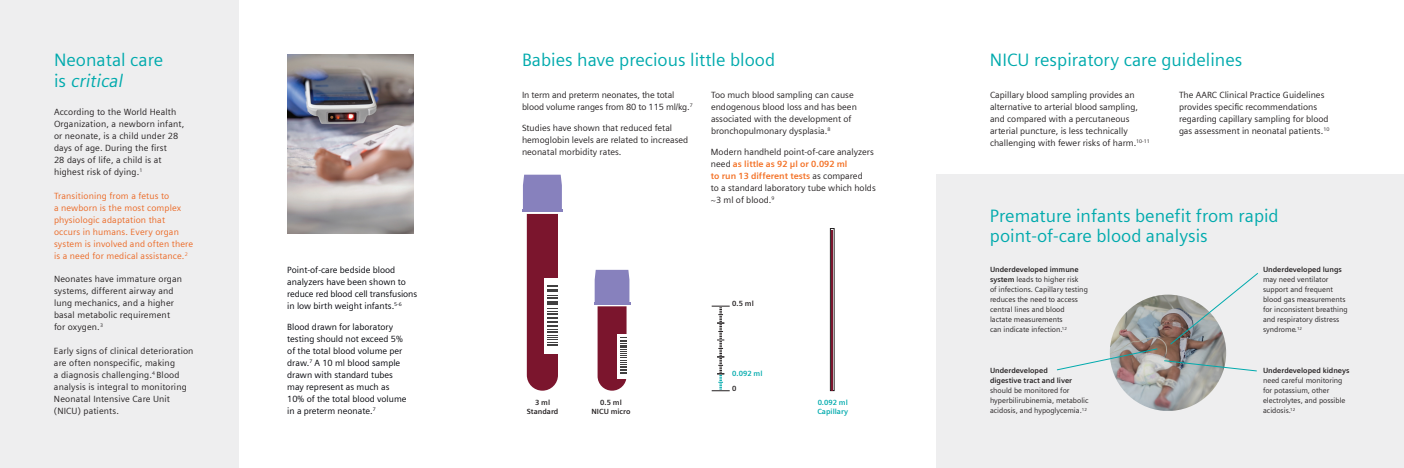
<style>
.page{position:relative;width:1404px;height:468px;background:#fff}
.page>*{position:absolute;margin:0;border:0;box-sizing:border-box;transform-origin:0 0}
.t1{font:18px/21px "Siemens Sans";color:#00aaad}
.t2{font:9px/12px "Siemens Sans";color:#231f20}
.t3{font:9px/12px "Siemens Sans";color:#000208}
.t4{font:9px/12px "Siemens Sans";letter-spacing:.015em;color:#ec6823}
.t5{font:7.5px/10px "Siemens Sans";color:#231f20}
.t6{font:700 7.5px/9.2px "Siemens Sans";color:#231f20;text-align:center}
.t7{font:700 7.5px/9.2px "Siemens Sans";color:#00aaad}
.s1{font-style:italic}
.s2{font-weight:700;color:#f36e21}
.s3{font-weight:700}
</style>
<div class="page">
<div style="left:936px;top:175px;width:468px;height:293px;background:#eeeeef"></div>
<div style="left:0;top:0;width:238px;height:468px;background:#eeeeef"></div>
<img style="left:287px;top:54px;width:127px;height:180px">
<hr style="left:522px;top:210px;width:41px;height:2px;background:#8781bd">
<svg style="left:523px;top:175px;width:39px;height:216px"></svg>
<hr style="left:594px;top:302px;width:36px;height:2px;background:#8781bd">
<svg style="left:595px;top:270px;width:34px;height:121px"></svg>
<svg style="left:712px;top:306px;width:18px;height:86px"></svg>
<div style="left:830px;top:228px;width:4px;height:163px;border:1px solid #201d1e"></div>
<hr style="left:831px;top:230px;width:2px;height:161px;background:#7b152d">
<img style="left:1110px;top:295px;width:116px;height:116px;border-radius:57px">
<svg style="left:1057px;top:349px;width:101px;height:21px"></svg>
<svg style="left:1164px;top:360px;width:93px;height:11px"></svg>
<svg style="left:1170px;top:273px;width:88px;height:71px"></svg>
<h1 class="t1" style="left:54px;top:49px;width:111px">Neonatal care i s <span class="s1">critical</span></h1>
<h1 class="t1" style="left:522px;top:49px;width:255px">Babies have precious little blood</h1>
<p class="t2" style="left:54px;top:105px;width:132px">According to the World Health<br>Organization, a newborn infant, or neonate, is a child under 28 days of age. During the first<br>28 days of life, a child is at highest risk of dying.<sup>1</sup></p>
<p class="t4" style="left:54px;top:189px;width:141px">Transitioning from a fetus to<br>a newborn is the most complex physiologic adaptation that occurs in humans. Every organ system is involved and often there is a need for medical assistance.<sup>2</sup></p>
<p class="t2" style="left:54px;top:272px;width:130px">Neonates have immature organ systems, different airway and lung mechanics, and a higher basal metabolic requirement for oxygen.<sup>3</sup></p>
<p class="t2" style="left:54px;top:344px;width:141px">Early signs of clinical deterioration are often nonspecific, making<br>a diagnosis challenging.<sup>4</sup> Blood analysis is integral to monitoring<br>Neonatal Intensive Care Unit (NICU) patients.</p>
<p class="t3" style="left:287px;top:263px;width:131px">Point-of-care bedside blood analyzers have been shown to reduce red blood cell transfusions in low birth weight infants.<sup>5-6</sup></p>
<p class="t3" style="left:287px;top:320px;width:121px">Blood drawn for laboratory testing should not exceed 5% of the total blood volume per draw.<sup>7</sup> A 10 ml blood sample drawn with standard tubes may represent as much as<br>10% of the total blood volume in a preterm neonate.<sup>7</sup></p>
<p class="t2" style="left:522px;top:88px;width:172px">In term and preterm neonates, the total blood volume ranges from 80 to 115 ml/kg.<sup>7</sup></p>
<p class="t2" style="left:522px;top:121px;width:168px">Studies have shown that reduced fetal hemoglobin levels are related to increased neonatal morbidity rates.</p>
<p class="t2" style="left:711px;top:88px;width:147px">Too much blood sampling can cause endogenous blood loss and has been associated with the development of bronchopulmonary dysplasia.<sup>8</sup></p>
<p class="t2" style="left:711px;top:145px;width:166px">Modern handheld point-of-care analyzers need <span class="s2">as little as 92 μl or 0.092 ml<br>to run 13 different tests</span> as compared<br>to a standard laboratory tube which holds ~3 ml of blood.<sup>9</sup></p>
<p class="t6" style="left:527px;top:397px;width:33px">3 ml<br>Standard</p>
<p class="t6" style="left:591px;top:397px;width:41px">0.5 ml<br>NICU micro</p>
<p class="t6" style="left:732px;top:299px;width:23px">0.5 ml</p>
<p class="t7" style="left:732px;top:368px;width:32px">0.092 ml</p>
<p class="t6" style="left:732px;top:384px;width:6px">0</p>
<p class="t7" style="left:817px;top:397px;width:32px">0.092 ml<br>Capillary</p>
<h1 class="t1" style="left:990px;top:49px;width:254px">NICU respiratory care guidelines</h1>
<p class="t2" style="left:990px;top:88px;width:162px">Capillary blood sampling provides an alternative to arterial blood sampling, and compared with a percutaneous arterial puncture, is less technically challenging with fewer risks of harm.<sup>10-11</sup></p>
<p class="t2" style="left:1179px;top:88px;width:152px">The AARC Clinical Practice Guidelines provides specific recommendations regarding capillary sampling for blood gas assessment in neonatal patients.<sup>10</sup></p>
<h1 class="t1" style="left:990px;top:205px;width:290px;line-height:20px">Premature infants benefit from rapid point-of-care blood analysis</h1>
<p class="t6" style="left:1263px;top:265px;width:80px">Underdeveloped lungs</p>
<p class="t5" style="left:1263px;top:274px;width:86px">may need ventilator support and frequent blood gas measurements for inconsistent breathing and respiratory distress syndrome.<sup>12</sup></p>
<p class="t5" style="left:990px;top:264px;width:99px"><span class="s3">Underdeveloped immune system</span> leads to higher risk<br>of infections. Capillary testing reduces the need to access central lines and blood lactate measurements<br>can indicate infection.<sup>12</sup></p>
<p class="t6" style="left:990px;top:365px;width:84px;line-height:10px;text-align:left">Underdeveloped digestive tract and liver</p>
<p class="t5" style="left:990px;top:385px;width:100px">should be monitored for hyperbilirubinemia, metabolic acidosis, and hypoglycemia.<sup>12</sup></p>
<p class="t6" style="left:1263px;top:366px;width:88px">Underdeveloped kidneys</p>
<p class="t5" style="left:1263px;top:375px;width:84px">need careful monitoring for potassium, other electrolytes, and possible acidosis.<sup>12</sup></p>
</div>
